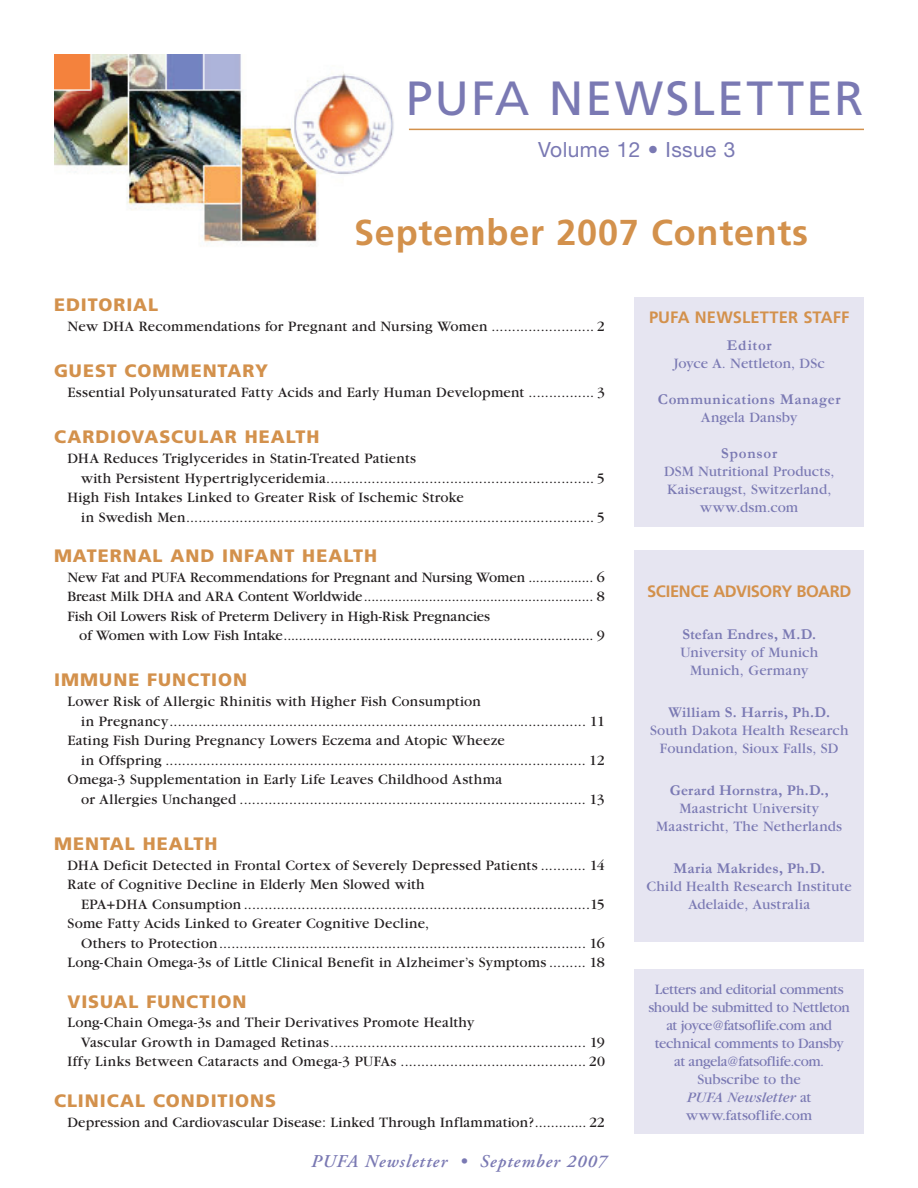
<style>
.page{position:relative;width:918px;height:1188px;background:#fff}
.page>*{position:absolute;margin:0;border:0;box-sizing:border-box;transform-origin:0 0}
.t1{font:48px "Frutiger";letter-spacing:.04em;color:#7a79b3}
.t2{font:700 36px "Frutiger";letter-spacing:.02em;color:#d3914c}
.t3{font:21px "Helvetica Neue";letter-spacing:.02em;color:#7a79b3}
.t4{font:900 18px "Frutiger";letter-spacing:.05em;color:#d3914c}
.t5{font:italic 600 18px "Adobe Garamond";letter-spacing:.055em;color:#7a79b3}
.t6{font:700 16.5px "Frutiger";letter-spacing:-.02em;color:#d3914c}
.t7{font:700 16.5px "Frutiger";letter-spacing:.005em;color:#d3914c}
.t8{font:15px/19.5px "Garamond";letter-spacing:.015em;color:#231f20}
.t9{font:15px/18px "Garamond";color:#7a79b3;text-align:center}
.t10{font:15px/18px "Garamond";letter-spacing:-.02em;color:#7a79b3;text-align:center}
.t11{font:15px "Garamond";letter-spacing:-.01em;color:#231f20}
.t12{font:700 15px "Garamond";letter-spacing:.025em;color:#7a79b3}
.t13{font:700 15px "Garamond";letter-spacing:.055em;color:#7a79b3}
.s1{font-style:italic}
</style>
<div class="page">
<img style="left:54px;top:54px;width:290px;height:191px">
<div style="left:634px;top:297px;width:230px;height:229px;background:#e6e5f1"></div>
<div style="left:634px;top:550px;width:230px;height:392px;background:#e6e5f1"></div>
<img style="left:291px;top:73px;width:104px;height:104px;border-radius:50%">
<hr style="left:409px;top:129px;width:455px;height:1px;background:#d3914c">
<div style="left:634px;top:969px;width:230px;height:165px;background:#e6e5f1"></div>
<h1 class="t1" style="left:406px;top:79px;width:459px">PUFA NEWSLETTER</h1>
<h3 class="t3" style="left:538px;top:142px;width:199px">Volume 12 • Issue 3</h3>
<h2 class="t2" style="left:354px;top:218px;width:455px">September 2007 Contents</h2>
<p class="t4" style="left:54px;top:298px;width:106px">EDITORIAL</p>
<p class="t8" style="left:68px;top:318px;width:539px">New DHA Recommendations for Pregnant and Nursing Women ......................... 2</p>
<p class="t4" style="left:54px;top:364px;width:216px">GUEST COMMENTARY</p>
<p class="t8" style="left:68px;top:384px;width:539px">Essential Polyunsaturated Fatty Acids and Early Human Development ................ 3</p>
<p class="t4" style="left:54px;top:430px;width:267px">CARDIOVASCULAR HEALTH</p>
<p class="t8" style="left:68px;top:450px;width:350px">DHA Reduces Triglycerides in Statin-Treated Patients</p>
<p class="t8" style="left:81px;top:470px;width:525px">with Persistent Hypertriglyceridemia ................................................................. 5</p>
<p class="t8" style="left:68px;top:489px;width:398px">High Fish Intakes Linked to Greater Risk of Ischemic Stroke</p>
<p class="t8" style="left:81px;top:509px;width:525px">in Swedish Men ................................................................................................... 5</p>
<p class="t4" style="left:54px;top:549px;width:325px">MATERNAL AND INFANT HEALTH</p>
<p class="t8" style="left:68px;top:569px;width:539px;text-align:justify">New Fat and PUFA Recommendations for Pregnant and Nursing Women ................. 6<br>Breast Milk DHA and ARA Content Worldwide ............................................................ 8<br>Fish Oil Lowers Risk of Preterm Delivery in High-Risk Pregnancies</p>
<p class="t11" style="left:79px;top:630px;width:527px">of Women with Low Fish Intake ................................................................................. 9</p>
<p class="t4" style="left:54px;top:673px;width:195px">IMMUNE FUNCTION</p>
<p class="t8" style="left:68px;top:693px;width:415px">Lower Risk of Allergic Rhinitis with Higher Fish Consumption</p>
<p class="t8" style="left:81px;top:713px;width:525px">in Pregnancy ..................................................................................................... 11</p>
<p class="t8" style="left:68px;top:732px;width:439px">Eating Fish During Pregnancy Lowers Eczema and Atopic Wheeze</p>
<p class="t8" style="left:81px;top:752px;width:525px">in Offspring ...................................................................................................... 12</p>
<p class="t8" style="left:68px;top:771px;width:436px">Omega-3 Supplementation in Early Life Leaves Childhood Asthma</p>
<p class="t8" style="left:81px;top:791px;width:525px">or Allergies Unchanged .................................................................................... 13</p>
<p class="t4" style="left:54px;top:836px;width:165px">MENTAL HEALTH</p>
<p class="t8" style="left:68px;top:856px;width:539px">DHA Deficit Detected in Frontal Cortex of Severely Depressed Patients ........... 14<br>Rate of Cognitive Decline in Elderly Men Slowed with</p>
<p class="t8" style="left:68px;top:895px;width:539px;text-indent:14px">EPA+DHA Consumption ....................................................................................15<br>Some Fatty Acids Linked to Greater Cognitive Decline,</p>
<p class="t8" style="left:68px;top:934px;width:539px;text-align:right">Others to Protection ......................................................................................... 16<br>Long-Chain Omega-3s of Little Clinical Benefit in Alzheimer’s Symptoms ......... 18</p>
<p class="t4" style="left:68px;top:994px;width:180px">VISUAL FUNCTION</p>
<p class="t8" style="left:68px;top:1014px;width:408px">Long-Chain Omega-3s and Their Derivatives Promote Healthy</p>
<p class="t8" style="left:81px;top:1033px;width:525px">Vascular Growth in Damaged Retinas .............................................................. 19</p>
<p class="t8" style="left:68px;top:1053px;width:539px">Iffy Links Between Cataracts and Omega-3 PUFAs ............................................. 20</p>
<p class="t4" style="left:54px;top:1094px;width:224px">CLINICAL CONDITIONS</p>
<p class="t8" style="left:68px;top:1114px;width:539px">Depression and Cardiovascular Disease: Linked Through Inflammation? ............. 22</p>
<p class="t5" style="left:311px;top:1154px;width:297px">PUFA Newsletter • September 2007</p>
<p class="t7" style="left:649px;top:311px;width:202px">PUFA NEWSLETTER STAFF</p>
<p class="t12" style="left:727px;top:338px;width:47px">Editor</p>
<p class="t9" style="left:674px;top:356px;width:153px">Joyce A. Nettleton, DSc</p>
<p class="t12" style="left:658px;top:392px;width:184px">Communications Manager</p>
<p class="t9" style="left:701px;top:410px;width:98px">Angela Dansby</p>
<p class="t13" style="left:721px;top:446px;width:58px">Sponsor</p>
<p class="t9" style="left:664px;top:464px;width:172px">DSM Nutritional Products,<br>Kaiseraugst, Switzerland, www.dsm.com</p>
<p class="t6" style="left:647px;top:584px;width:206px">SCIENCE ADVISORY BOARD</p>
<p class="t12" style="left:682px;top:626px;width:135px">Stefan Endres, M.D.</p>
<p class="t9" style="left:680px;top:644px;width:139px">University of Munich<br>Munich, Germany</p>
<p class="t12" style="left:668px;top:704px;width:163px">William S. Harris, Ph.D.</p>
<p class="t9" style="left:650px;top:722px;width:200px">South Dakota Health Research<br>Foundation, Sioux Falls, SD</p>
<p class="t12" style="left:670px;top:782px;width:160px">Gerard Hornstra, Ph.D.,</p>
<p class="t9" style="left:656px;top:800px;width:187px">Maastricht University<br>Maastricht, The Netherlands</p>
<p class="t12" style="left:674px;top:860px;width:153px">Maria Makrides, Ph.D.</p>
<p class="t9" style="left:646px;top:878px;width:207px">Child Health Research Institute<br>Adelaide, Australia</p>
<p class="t10" style="left:649px;top:982px;width:203px">Letters and editorial comments should be submitted to Nettleton at joyce@fatsoflife.com and technical comments to Dansby at angela@fatsoflife.com.<br>Subscribe to the<br><span class="s1">PUFA Newsletter</span> at www.fatsoflife.com</p>
</div>
